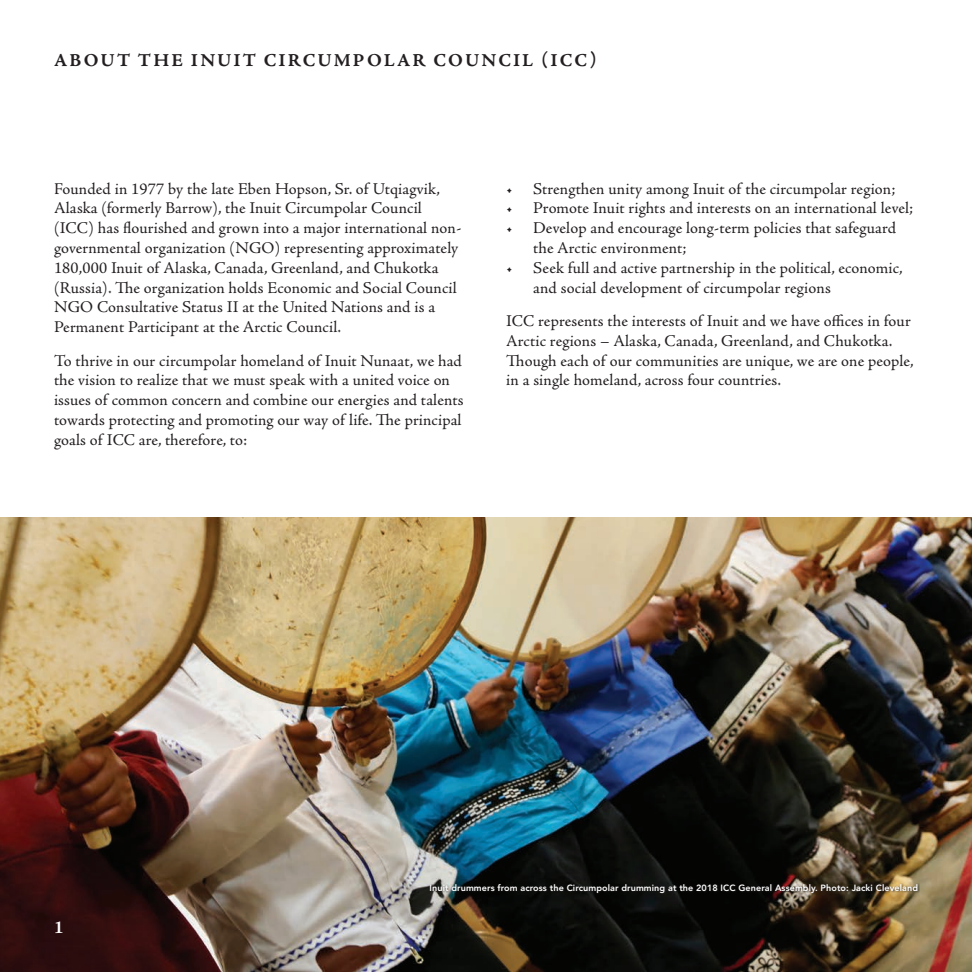
<style>
.page{position:relative;width:972px;height:972px;background:#fff}
.page>*{position:absolute;margin:0;border:0;box-sizing:border-box;transform-origin:0 0}
.ICC_Chapter_header{font:18px "Adobe Jenson Pro Bold Capt";letter-spacing:.115em;color:#231f20}
.t1{font:700 18px "Adobe Jenson Pro";color:#fff}
._2019_ICC_body_copy{font:16.5px/19.8px "Adobe Jenson Pro";letter-spacing:.005em;color:#231f20}
.ICC_photo_credit{font:800 9px "Avenir LT Std";letter-spacing:.01em;color:#fff}
</style>
<div class="page">
<img style="left:0;top:517px;width:972px;height:455px">
<div style="left:429px;top:883px;width:491px;height:13px;background:#231f20;opacity:.75"></div>
<p class="ICC_Chapter_header" style="left:54px;top:50px;width:544px">ABOUT THE INUIT CIRCUMPOLAR COUNCIL (ICC)</p>
<p class="_2019_ICC_body_copy" style="left:54px;top:179px;width:409px">Founded in 1977 by the late Eben Hopson, Sr. of Utqiagvik, Alaska (formerly Barrow), the Inuit Circumpolar Council (ICC) has flourished and grown into a major international non&shy;governmental organization (NGO) representing approximately 180,000 Inuit of Alaska, Canada, Greenland, and Chukotka (Russia). The organization holds Economic and Social Council NGO Consultative Status II at the United Nations and is a Permanent Participant at the Arctic Council.</p>
<p class="_2019_ICC_body_copy" style="left:54px;top:351px;width:411px">To thrive in our circumpolar homeland of Inuit Nunaat, we had the vision to realize that we must speak with a united voice on issues of common concern and combine our energies and talents towards protecting and promoting our way of life. The principal goals of ICC are, therefore, to:</p>
<p class="_2019_ICC_body_copy" style="left:506px;top:179px;width:391px">• Strengthen unity among Inuit of the circumpolar region;</p>
<p class="_2019_ICC_body_copy" style="left:506px;top:199px;width:409px">• Promote Inuit rights and interests on an international level;</p>
<p class="_2019_ICC_body_copy" style="left:533px;top:218px;width:364px;text-indent:-27px">• Develop and encourage long-term policies that safeguard the Arctic environment;</p>
<p class="_2019_ICC_body_copy" style="left:533px;top:258px;width:371px;text-indent:-27px">• Seek full and active partnership in the political, economic, and social development of circumpolar regions</p>
<p class="_2019_ICC_body_copy" style="left:506px;top:311px;width:409px">ICC represents the interests of Inuit and we have offices in four Arctic regions – Alaska, Canada, Greenland, and Chukotka.<br>Though each of our communities are unique, we are one people, in a single homeland, across four countries.</p>
<p class="t1" style="left:54px;top:917px;width:11px">1</p>
<p class="ICC_photo_credit" style="left:430px;top:883px;width:490px">Inuit drummers from across the Circumpolar drumming at the 2018 ICC General Assembly. Photo: Jacki Cleveland</p>
</div>
